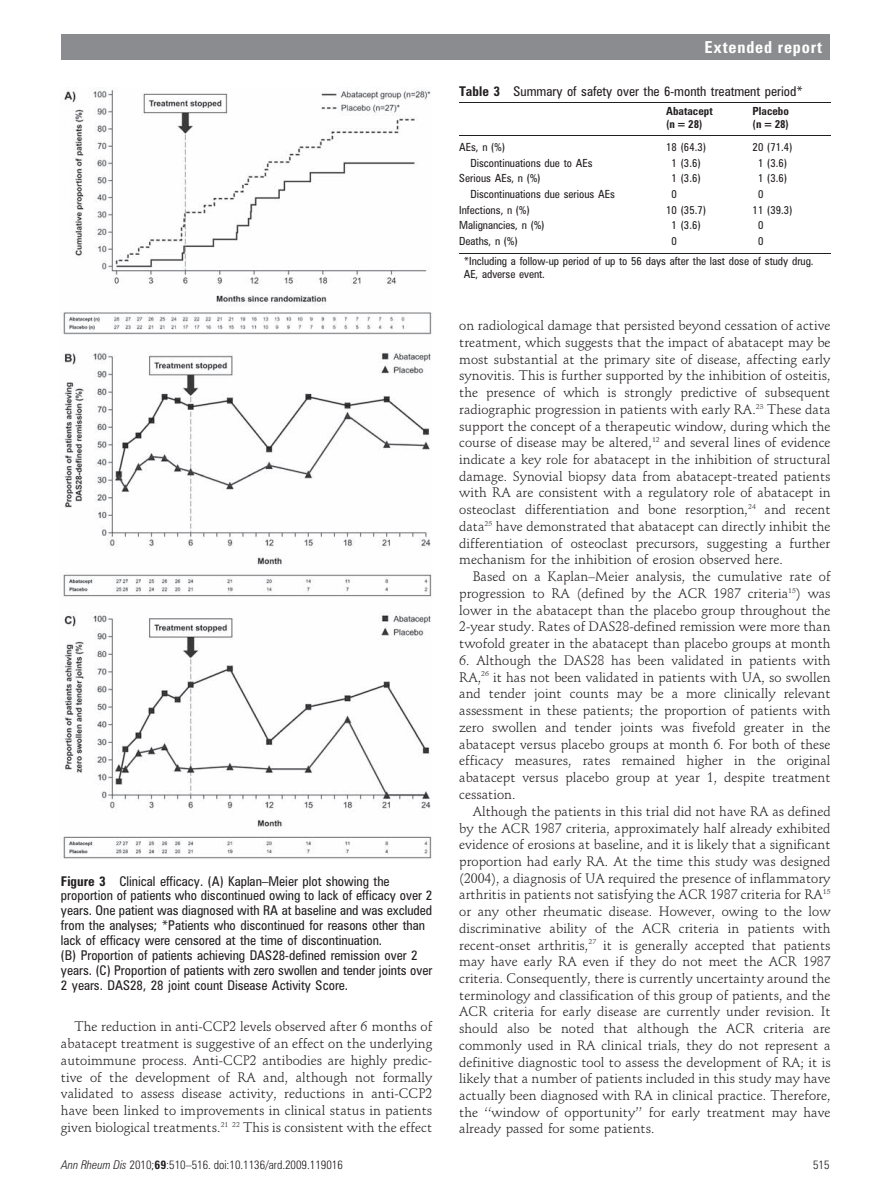
<style>
.page{position:relative;width:893px;height:1191px;background:#fff}
.page>*{position:absolute;margin:0;border:0;box-sizing:border-box;transform-origin:0 0}
.t1{font:700 condensed 16.5px "Zurich BT";letter-spacing:.05em;color:#fff}
.t2{font:13.5px/16.8px "Adv PECFB95";color:#231f20;text-align:justify}
.t3{font:13.5px/15px "Adv PECF93 A";color:#231f20}
.t4{font:300 condensed 12px "Zurich BT";color:#231f20}
.t5{font:11.25px/20.1px "Adv PECF93 A";color:#231f20}
.t6{font:11.25px/12.8px "Adv PECF93 C";color:#231f20}
.s1{font-family:"Adv PECF93 C"}
.s2{font-style:italic}
.s3{font-weight:700}
</style>
<div class="page">
<div style="left:62px;top:35px;width:768px;height:25px;background:#8a8c8f"></div>
<img style="left:63px;top:87px;width:369px;height:772px">
<hr style="left:459px;top:102px;width:372px;height:1px;background:#231f20">
<hr style="left:459px;top:253px;width:372px;height:1px;background:#231f20">
<hr style="left:459px;top:135px;width:372px;height:1px;background:#231f20">
<p class="t1" style="left:704px;top:41px;width:119px">Extended report</p>
<p class="t3" style="left:61px;top:874px;width:373px"><span class="s1">Figure 3</span> Clinical efficacy. (A) Kaplan–Meier plot showing the proportion of patients who discontinued owing to lack of efficacy over 2 years. One patient was diagnosed with RA at baseline and was excluded from the analyses; *Patients who discontinued for reasons other than lack of efficacy were censored at the time of discontinuation.<br>(B) Proportion of patients achieving DAS28-defined remission over 2 years. (C) Proportion of patients with zero swollen and tender joints over 2 years. DAS28, 28 joint count Disease Activity Score.</p>
<p class="t2" style="left:61px;top:1019px;width:373px;text-indent:13px">The reduction in anti-CCP2 levels observed after 6 months of abatacept treatment is suggestive of an effect on the underlying autoimmune process. Anti-CCP2 antibodies are highly predic&shy;tive of the development of RA and, although not formally validated to assess disease activity, reductions in anti-CCP2 have been linked to improvements in clinical status in patients given biological treatments.<sup>21</sup> <sup>22</sup> This is consistent with the effect</p>
<p class="t3" style="left:459px;top:85px;width:345px"><span class="s1">Table 3</span> Summary of safety over the 6-month treatment period*</p>
<p class="t6" style="left:666px;top:106px;width:48px">Abatacept (n = 28)</p>
<p class="t6" style="left:753px;top:106px;width:38px">Placebo (n = 28)</p>
<p class="t5" style="left:459px;top:138px;width:47px">AEs, n (%)</p>
<p class="t5" style="left:666px;top:138px;width:41px">18 (64.3)</p>
<p class="t5" style="left:753px;top:138px;width:41px">20 (71.4)</p>
<p class="t5" style="left:470px;top:154px;width:124px">Discontinuations due to AEs</p>
<p class="t5" style="left:672px;top:154px;width:31px">1 (3.6)</p>
<p class="t5" style="left:758px;top:154px;width:31px">1 (3.6)</p>
<p class="t5" style="left:459px;top:169px;width:83px">Serious AEs, n (%)</p>
<p class="t5" style="left:672px;top:169px;width:31px">1 (3.6)</p>
<p class="t5" style="left:758px;top:169px;width:31px">1 (3.6)</p>
<p class="t5" style="left:470px;top:185px;width:146px">Discontinuations due serious AEs</p>
<p class="t5" style="left:672px;top:185px;width:7px">0</p>
<p class="t5" style="left:758px;top:185px;width:7px">0</p>
<p class="t5" style="left:459px;top:201px;width:72px">Infections, n (%)</p>
<p class="t5" style="left:666px;top:201px;width:41px">10 (35.7)</p>
<p class="t5" style="left:753px;top:201px;width:41px">11 (39.3)</p>
<p class="t5" style="left:459px;top:216px;width:87px">Malignancies, n (%)</p>
<p class="t5" style="left:672px;top:216px;width:31px">1 (3.6)</p>
<p class="t5" style="left:758px;top:216px;width:7px">0</p>
<p class="t5" style="left:459px;top:232px;width:60px">Deaths, n (%)</p>
<p class="t5" style="left:672px;top:232px;width:7px">0</p>
<p class="t5" style="left:464px;top:232px;width:351px;text-indent:294px">0<br>*Including a follow-up period of up to 56 days after the last dose of study drug.</p>
<p class="t5" style="left:464px;top:265px;width:83px">AE, adverse event.</p>
<p class="t2" style="left:459px;top:319px;width:373px">on radiological damage that persisted beyond cessation of active</p>
<p class="t2" style="left:459px;top:335px;width:373px">treatment, which suggests that the impact of abatacept may be</p>
<p class="t2" style="left:459px;top:352px;width:373px">most substantial at the primary site of disease, affecting early</p>
<p class="t2" style="left:459px;top:369px;width:373px">synovitis. This is further supported by the inhibition of osteitis,</p>
<p class="t2" style="left:459px;top:385px;width:373px">the presence of which is strongly predictive of subsequent</p>
<p class="t2" style="left:459px;top:402px;width:373px">radiographic progression in patients with early RA.<sup>23</sup> These data</p>
<p class="t2" style="left:459px;top:419px;width:373px">support the concept of a therapeutic window, during which the</p>
<p class="t2" style="left:459px;top:436px;width:373px">course of disease may be altered,<sup>12</sup> and several lines of evidence</p>
<p class="t2" style="left:459px;top:452px;width:373px">indicate a key role for abatacept in the inhibition of structural</p>
<p class="t2" style="left:459px;top:469px;width:373px">damage. Synovial biopsy data from abatacept-treated patients</p>
<p class="t2" style="left:459px;top:486px;width:373px">with RA are consistent with a regulatory role of abatacept in</p>
<p class="t2" style="left:459px;top:502px;width:373px">osteoclast differentiation and bone resorption,<sup>24</sup> and recent</p>
<p class="t2" style="left:459px;top:519px;width:373px">data<sup>25</sup> have demonstrated that abatacept can directly inhibit the</p>
<p class="t2" style="left:459px;top:536px;width:373px">differentiation of osteoclast precursors, suggesting a further</p>
<p class="t2" style="left:459px;top:552px;width:325px">mechanism for the inhibition of erosion observed here.</p>
<p class="t2" style="left:473px;top:570px;width:359px">Based on a Kaplan–Meier analysis, the cumulative rate of</p>
<p class="t2" style="left:459px;top:586px;width:373px">progression to RA (defined by the ACR 1987 criteria<sup>15</sup>) was</p>
<p class="t2" style="left:459px;top:603px;width:373px">lower in the abatacept than the placebo group throughout the</p>
<p class="t2" style="left:459px;top:620px;width:373px">2-year study. Rates of DAS28-defined remission were more than</p>
<p class="t2" style="left:459px;top:636px;width:373px">twofold greater in the abatacept than placebo groups at month</p>
<p class="t2" style="left:459px;top:653px;width:373px">6. Although the DAS28 has been validated in patients with</p>
<p class="t2" style="left:459px;top:670px;width:373px">RA,<sup>26</sup> it has not been validated in patients with UA, so swollen</p>
<p class="t2" style="left:459px;top:687px;width:373px">and tender joint counts may be a more clinically relevant</p>
<p class="t2" style="left:459px;top:703px;width:373px">assessment in these patients; the proportion of patients with</p>
<p class="t2" style="left:459px;top:720px;width:373px">zero swollen and tender joints was fivefold greater in the</p>
<p class="t2" style="left:459px;top:737px;width:373px">abatacept versus placebo groups at month 6. For both of these</p>
<p class="t2" style="left:459px;top:753px;width:373px">efficacy measures, rates remained higher in the original</p>
<p class="t2" style="left:459px;top:770px;width:373px">abatacept versus placebo group at year 1, despite treatment</p>
<p class="t2" style="left:459px;top:787px;width:58px">cessation.</p>
<p class="t2" style="left:473px;top:804px;width:359px">Although the patients in this trial did not have RA as defined</p>
<p class="t2" style="left:459px;top:821px;width:373px">by the ACR 1987 criteria, approximately half already exhibited</p>
<p class="t2" style="left:459px;top:837px;width:373px">evidence of erosions at baseline, and it is likely that a significant</p>
<p class="t2" style="left:459px;top:854px;width:373px">proportion had early RA. At the time this study was designed</p>
<p class="t2" style="left:459px;top:871px;width:373px">(2004), a diagnosis of UA required the presence of inflammatory</p>
<p class="t2" style="left:459px;top:887px;width:373px">arthritis in patients not satisfying the ACR 1987 criteria for RA<sup>15</sup></p>
<p class="t2" style="left:459px;top:904px;width:373px">or any other rheumatic disease. However, owing to the low</p>
<p class="t2" style="left:459px;top:921px;width:373px">discriminative ability of the ACR criteria in patients with</p>
<p class="t2" style="left:459px;top:938px;width:373px">recent-onset arthritis,<sup>27</sup> it is generally accepted that patients</p>
<p class="t2" style="left:459px;top:954px;width:373px">may have early RA even if they do not meet the ACR 1987</p>
<p class="t2" style="left:459px;top:971px;width:373px">criteria. Consequently, there is currently uncertainty around the</p>
<p class="t2" style="left:459px;top:988px;width:373px">terminology and classification of this group of patients, and the</p>
<p class="t2" style="left:459px;top:1004px;width:373px">ACR criteria for early disease are currently under revision. It</p>
<p class="t2" style="left:459px;top:1021px;width:373px">should also be noted that although the ACR criteria are</p>
<p class="t2" style="left:459px;top:1038px;width:373px">commonly used in RA clinical trials, they do not represent a</p>
<p class="t2" style="left:459px;top:1055px;width:373px">definitive diagnostic tool to assess the development of RA; it is</p>
<p class="t2" style="left:459px;top:1071px;width:373px">likely that a number of patients included in this study may have</p>
<p class="t2" style="left:459px;top:1088px;width:373px">actually been diagnosed with RA in clinical practice. Therefore,</p>
<p class="t2" style="left:459px;top:1105px;width:373px">the ‘‘window of opportunity’’ for early treatment may have</p>
<p class="t2" style="left:459px;top:1121px;width:197px">already passed for some patients.</p>
<p class="t4" style="left:62px;top:1160px;width:283px"><span class="s2">Ann Rheum Dis</span> 2010;<span class="s3">69</span>:510–516. doi:10.1136/ard.2009.119016</p>
<p class="t4" style="left:813px;top:1160px;width:18px">515</p>
</div>
